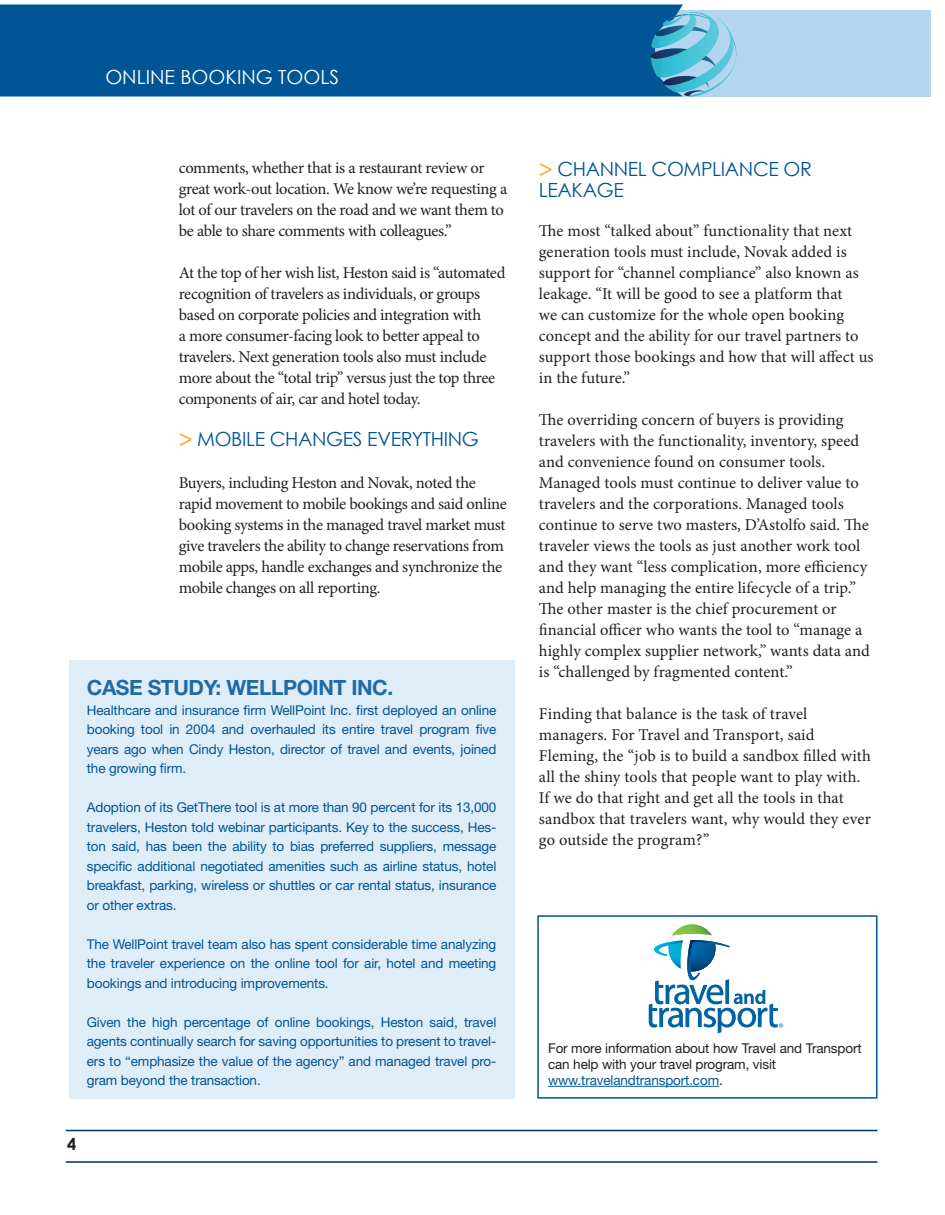
<style>
.page{position:relative;width:945px;height:1215px;background:#fff}
.page>*{position:absolute;margin:0;border:0;box-sizing:border-box;transform-origin:0 0}
.t1{font:700 21px "Helvetica Neue LT Std";letter-spacing:-.02em;color:#216aa5}
.t2{font:19.5px "Century Gothic";letter-spacing:-.02em;color:#005595}
.t3{font:19.5px "Century Gothic";color:#fff}
.t4{font:16.5px/21px "Minion Pro";letter-spacing:-.005em;color:#231f20}
.t5{font:16.5px/21px "Minion Pro";letter-spacing:-.025em;color:#231f20}
.t6{font:700 16.5px "Century Gothic";color:#231f20}
.t7{font:13.5px/19.5px "Helvetica Neue LT Std";letter-spacing:-.01em;color:#005595;text-align:justify}
.t8{font:13.5px/16.2px "Helvetica Neue LT Std";letter-spacing:-.01em;color:#231f20}
.s1{font-family:"Minion Pro";font-weight:700;font-size:25.5px;color:#faa633}
.s2{color:#005595}
</style>
<div class="page">
<hr style="left:66px;top:1130px;width:812px;height:1px;background:#003067">
<hr style="left:66px;top:1161px;width:812px;height:2px;background:#003067">
<div style="left:0;top:10px;width:932px;height:86px;background:#b4d5f0"></div>
<div style="left:0;top:5px;width:683px;height:91px;background:#005595"></div>
<svg style="left:651px;top:8px;width:105px;height:89px"></svg>
<div style="left:537px;top:915px;width:341px;height:184px;border:2px solid #005595"></div>
<svg style="left:649px;top:924px;width:134px;height:109px"></svg>
<hr style="left:548px;top:1086px;width:171px;height:1px;background:#005595">
<div style="left:70px;top:660px;width:445px;height:439px;background:#dfedf8"></div>
<p class="t3" style="left:105px;top:65px;width:235px">ONLINE BOOKING TOOLS</p>
<p class="t5" style="left:179px;top:157px;width:330px">comments, whether that is a restaurant review or great work-out location. We know we’re requesting a lot of our travelers on the road and we want them to be able to share comments with colleagues.”</p>
<p class="t5" style="left:179px;top:262px;width:328px">At the top of her wish list, Heston said is “automated recognition of travelers as individuals, or groups based on corporate policies and integration with<br>a more consumer-facing look to better appeal to travelers. Next generation tools also must include more about the “total trip” versus just the top three components of air, car and hotel today.</p>
<p class="t2" style="left:179px;top:427px;width:147px"><span class="s1">&gt;</span> MOBILE CHANGES</p>
<p class="t2" style="left:367px;top:427px;width:89px">EVERYTHING</p>
<p class="t5" style="left:179px;top:472px;width:330px">Buyers, including Heston and Novak, noted the rapid movement to mobile bookings and said online booking systems in the managed travel market must give travelers the ability to change reservations from mobile apps, handle exchanges and synchronize the mobile changes on all reporting.</p>
<p class="t1" style="left:87px;top:675px;width:90px">CASE STUDY</p>
<p class="t1" style="left:216px;top:675px;width:57px">: WELLPOINT</p>
<p class="t1" style="left:351px;top:675px;width:43px">INC .</p>
<p class="t7" style="left:87px;top:700px;width:411px">Healthcare and insurance firm WellPoint I nc. first deployed an online booking tool in 2004 and overhauled its entire travel program five years ago when Cindy H eston, director of travel and events, joined the growing firm.</p>
<p class="t7" style="left:87px;top:798px;width:411px">Adoption of its GetThere tool is at more than 90 percent for its 13,000 travelers, H eston told webinar participants. Key to the success, H es&shy;ton said, has been the ability to bias preferred suppliers, message specific additional negotiated amenities such as airline status, hotel breakfast, parking, wireless or shuttles or car rental status, insurance or other extras.</p>
<p class="t7" style="left:87px;top:934px;width:411px">The WellPoint travel team also has spent considerable time analyzing the traveler experience on the online tool for air, hotel and meeting bookings and introducing improvements.</p>
<p class="t7" style="left:87px;top:1012px;width:411px">Given the high percentage of online bookings, Heston said, travel agents continually search for saving opportunities to present to travel&shy;ers to “emphasize the value of the agency” and managed travel pro&shy;gram beyond the transaction.</p>
<p class="t6" style="left:67px;top:1134px;width:11px">4</p>
<p class="t2" style="left:539px;top:158px;width:74px"><span class="s1">&gt;</span> CHANNEL</p>
<p class="t2" style="left:652px;top:158px;width:162px">COMPLIANCE OR</p>
<p class="t2" style="left:539px;top:179px;width:72px">LEAKAGE</p>
<p class="t4" style="left:539px;top:220px;width:336px">The most “talked about” functionality that next generation tools must include, Novak added is support for “channel compliance” also known as leakage. “It will be good to see a platform that<br>we can customize for the whole open booking concept and the ability for our travel partners to support those bookings and how that will affect us in the future.”</p>
<p class="t4" style="left:539px;top:409px;width:332px">The overriding concern of buyers is providing travelers with the functionality, inventory, speed and convenience found on consumer tools.<br>Managed tools must continue to deliver value to travelers and the corporations. Managed tools continue to serve two masters, D’Astolfo said. The traveler views the tools as just another work tool and they want “less complication, more efficiency and help managing the entire lifecycle of a trip.” The other master is the chief procurement or financial officer who wants the tool to “manage a highly complex supplier network,” wants data and is “challenged by fragmented content.”</p>
<p class="t4" style="left:539px;top:703px;width:334px">Finding that balance is the task of travel managers. For Travel and Transport, said Fleming, the “job is to build a sandbox filled with all the shiny tools that people want to play with.<br>If we do that right and get all the tools in that sandbox that travelers want, why would they ever go outside the program?”</p>
<p class="t8" style="left:548px;top:1039px;width:315px">For more information about how Travel and Transport can help with your travel program, visit <span class="s2">www.travelandtransport.com</span>.</p>
</div>
